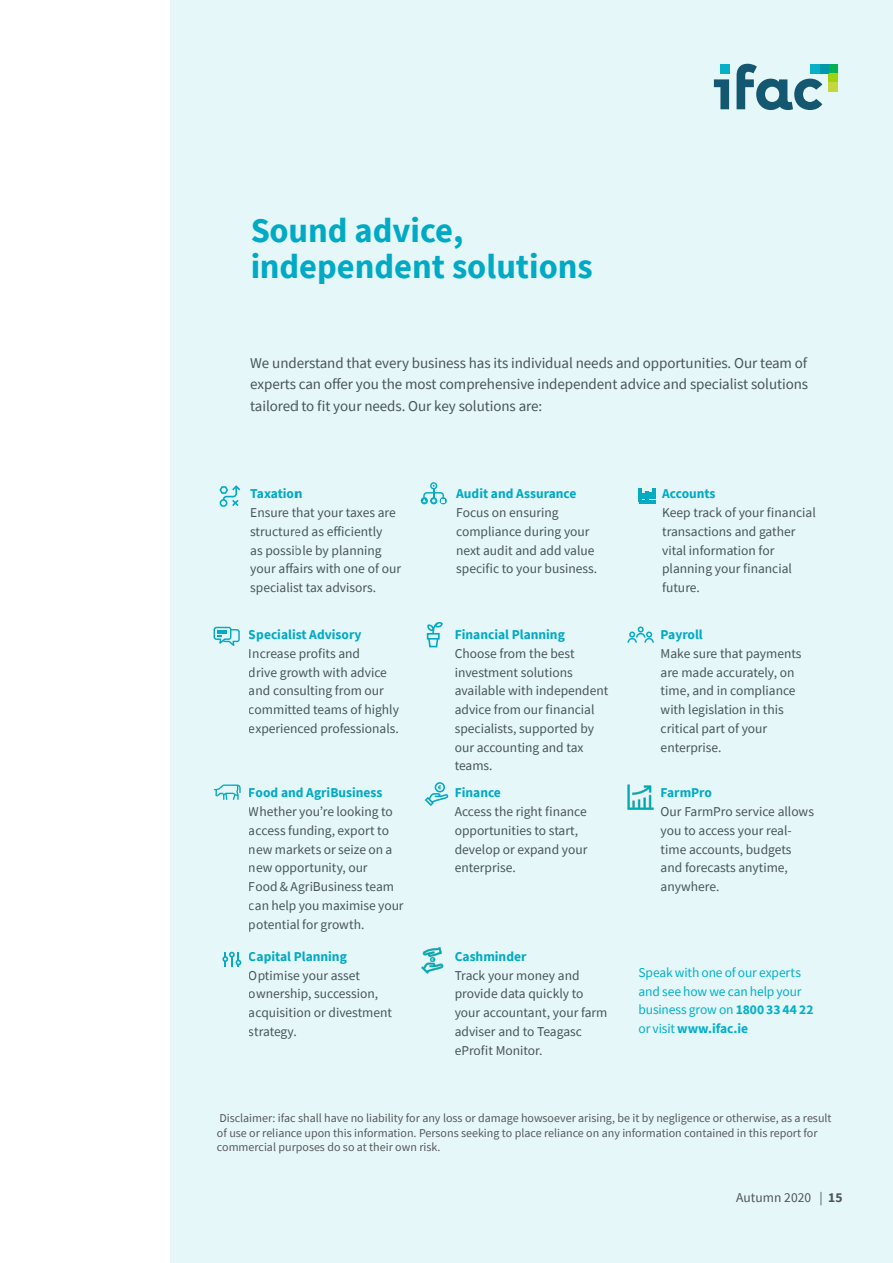
<style>
.page{position:relative;width:893px;height:1263px;background:#fff}
.page>*{position:absolute;margin:0;border:0;box-sizing:border-box;transform-origin:0 0}
.t1{font:700 34.5px/36px "Source Sans Pro";color:#00b0ca}
.t2{font:15px/21.8px "Source Sans Pro";letter-spacing:-.005em;color:#52575a;text-align:justify}
.t3{font:13.5px/18.8px "Source Sans Pro";color:#52575a}
.t4{font:700 13.5px "Source Sans Pro";color:#00b0ca}
.t5{font:13.5px/18.8px "Source Sans Pro";letter-spacing:-.01em;color:#00b0ca}
.t6{font:13.5px "Source Sans Pro";letter-spacing:.005em;color:#505355}
.t7{font:12px/14.4px "Source Sans Pro";color:#57585a}
.s1{font-weight:700}
.s2{font-weight:400}
</style>
<div class="page">
<div style="left:170px;top:0;width:723px;height:1263px;background:#e6f7f9"></div>
<svg style="left:425px;top:782px;width:23px;height:24px"></svg>
<svg style="left:214px;top:784px;width:27px;height:16px"></svg>
<svg style="left:426px;top:622px;width:17px;height:26px"></svg>
<svg style="left:219px;top:485px;width:21px;height:22px"></svg>
<svg style="left:214px;top:627px;width:26px;height:19px"></svg>
<svg style="left:421px;top:482px;width:26px;height:22px"></svg>
<svg style="left:627px;top:626px;width:27px;height:17px"></svg>
<svg style="left:642px;top:489px;width:14px;height:10px"></svg>
<hr style="left:639px;top:500px;width:17px;height:3px;background:#07b0c7">
<hr style="left:639px;top:488px;width:3px;height:14px;background:#07b0c7">
<svg style="left:222px;top:952px;width:19px;height:15px"></svg>
<svg style="left:714px;top:64px;width:108px;height:46px"></svg>
<div style="left:720px;top:64px;width:9px;height:9px;background:#07b0c7"></div>
<div style="left:828px;top:64px;width:9px;height:9px;background:#00b254"></div>
<div style="left:828px;top:73px;width:9px;height:9px;background:#9fd30d"></div>
<div style="left:828px;top:82px;width:9px;height:9px;background:#c3d83a"></div>
<div style="left:819px;top:64px;width:9px;height:9px;background:#0099a9"></div>
<div style="left:810px;top:64px;width:9px;height:9px;background:#07b0c7"></div>
<img style="left:421px;top:947px;width:23px;height:27px">
<img style="left:627px;top:784px;width:27px;height:26px">
<h1 class="t1" style="left:250px;top:212px;width:344px">Sound advice, independent solutions</h1>
<p class="t2" style="left:250px;top:352px;width:559px">We understand that every business has its individual needs and opportunities. Our team of experts can offer you the most comprehensive independent advice and specialist solutions tailored to fit your needs. Our key solutions are:</p>
<p class="t4" style="left:250px;top:485px;width:53px">Taxation</p>
<p class="t3" style="left:250px;top:503px;width:152px">Ensure that your taxes are structured as efficiently<br>as possible by planning your affairs with one of our specialist tax advisors.</p>
<p class="t4" style="left:249px;top:625px;width:114px">Specialist Advisory</p>
<p class="t3" style="left:249px;top:644px;width:152px">Increase profits and<br>drive growth with advice and consulting from our committed teams of highly experienced professionals.</p>
<p class="t4" style="left:249px;top:784px;width:135px">Food and AgriBusiness</p>
<p class="t3" style="left:249px;top:802px;width:156px">Whether you’re looking to access funding, export to new markets or seize on a new opportunity, our<br>Food &amp; AgriBusiness team can help you maximise your potential for growth.</p>
<p class="t4" style="left:249px;top:947px;width:100px">Capital Planning</p>
<p class="t3" style="left:249px;top:966px;width:145px">Optimise your asset ownership, succession, acquisition or divestment strategy.</p>
<p class="t4" style="left:456px;top:485px;width:122px">Audit and Assurance</p>
<p class="t3" style="left:456px;top:503px;width:142px">Focus on ensuring compliance during your next audit and add value specific to your business.</p>
<p class="t4" style="left:455px;top:625px;width:112px">Financial Planning</p>
<p class="t3" style="left:455px;top:644px;width:155px">Choose from the best investment solutions available with independent advice from our financial specialists, supported by our accounting and tax teams.</p>
<p class="t4" style="left:455px;top:784px;width:48px">Finance</p>
<p class="t3" style="left:455px;top:802px;width:134px">Access the right finance opportunities to start, develop or expand your enterprise.</p>
<p class="t4" style="left:455px;top:947px;width:73px">Cashminder</p>
<p class="t3" style="left:455px;top:966px;width:154px">Track your money and provide data quickly to your accountant, your farm adviser and to Teagasc eProfit Monitor.</p>
<p class="t4" style="left:662px;top:485px;width:55px">Accounts</p>
<p class="t3" style="left:662px;top:503px;width:155px">Keep track of your financial transactions and gather vital information for planning your financial future.</p>
<p class="t4" style="left:661px;top:625px;width:44px">Payroll</p>
<p class="t3" style="left:661px;top:644px;width:142px">Make sure that payments are made accurately, on time, and in compliance with legislation in this critical part of your enterprise.</p>
<p class="t4" style="left:661px;top:784px;width:53px">FarmPro</p>
<p class="t3" style="left:661px;top:802px;width:155px">Our FarmPro service allows you to access your real&shy;time accounts, budgets and forecasts anytime, anywhere.</p>
<p class="t5" style="left:639px;top:963px;width:176px">Speak with one of our experts and see how we can help your business grow on <span class="s1">1800 33 44 22</span></p>
<p class="t4" style="left:639px;top:1019px;width:111px"><span class="s2">or visit</span> www.ifac.ie</p>
<p class="t7" style="left:217px;top:1111px;width:616px">Disclaimer: ifac shall have no liability for any loss or damage howsoever arising, be it by negligence or otherwise, as a result of use or reliance upon this information. Persons seeking to place reliance on any information contained in this report for commercial purposes do so at their own risk.</p>
<p class="t6" style="left:736px;top:1188px;width:108px">Autumn 2020 | <span class="s1">15</span></p>
</div>
